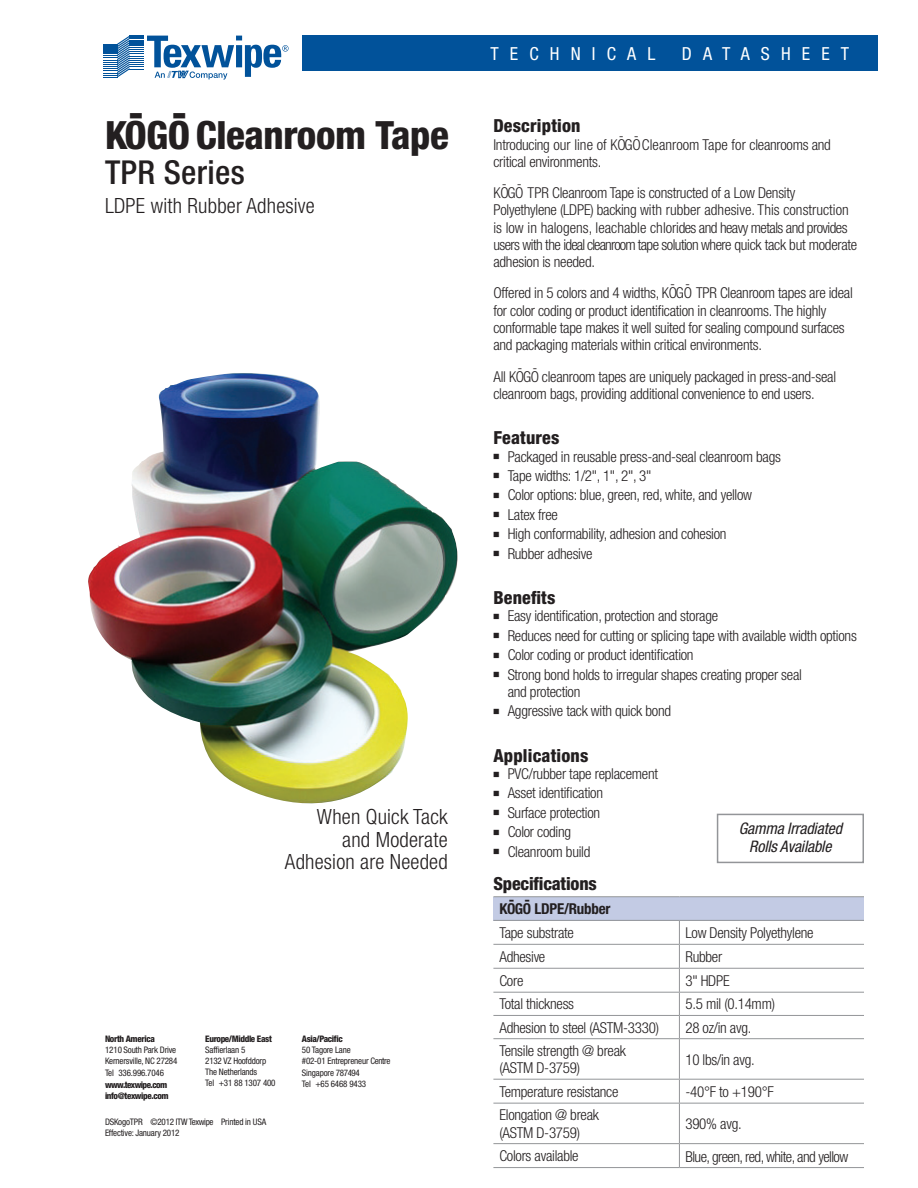
<style>
.page{position:relative;width:918px;height:1188px;background:#fff}
.page>*{position:absolute;margin:0;border:0;box-sizing:border-box;transform-origin:0 0}
.t1{font:800 condensed 39px "Helvetica Neue";letter-spacing:-.01em;color:#231f20}
.t2{font:500 condensed 33px "Helvetica Neue";letter-spacing:.01em;color:#231f20}
.t3{font:300 condensed 21px/22.2px "Helvetica Neue";letter-spacing:.01em;color:#231f20;text-align:right}
.t4{font:800 condensed 18px "Helvetica Neue";letter-spacing:.01em;color:#231f20}
.t5{font:condensed 18px "Helvetica Neue";letter-spacing:.62em;color:#fff}
.t6{font:800 condensed 18px "Helvetica Neue";letter-spacing:-.01em;color:#231f20}
.t7{font:italic condensed 15.9px/18px "Helvetica Neue";letter-spacing:-.01em;color:#231f20;text-align:center}
.t8{font:300 condensed 15px/19.4px "Helvetica Neue";letter-spacing:-.015em;color:#231f20}
.t9{font:300 condensed 15px/17.2px "Helvetica Neue";letter-spacing:-.035em;color:#231f20}
.t10{font:300 condensed 15px/26.2px "Helvetica Neue";letter-spacing:.005em;color:#231f20}
.t11{font:700 condensed 15px "Helvetica Neue";letter-spacing:-.015em;color:#231f20}
.t12{font:condensed 9px/11.4px "Helvetica Neue";letter-spacing:-.02em;color:#231f20}
.t13{font:800 condensed 9px/11.4px "Helvetica Neue";letter-spacing:-.04em;color:#231f20}
.s1{font-family:"Universal Newswith Comm Pi";font-weight:400;font-stretch:normal;font-size:10.5px}
</style>
<div class="page">
<div style="left:493px;top:897px;width:371px;height:23px;background:#c3cbe4"></div>
<hr style="left:493px;top:944px;width:186px;height:1px;background:#939598">
<hr style="left:679px;top:944px;width:185px;height:1px;background:#939598">
<hr style="left:493px;top:968px;width:186px;height:1px;background:#939598">
<hr style="left:679px;top:968px;width:185px;height:1px;background:#939598">
<hr style="left:493px;top:992px;width:186px;height:1px;background:#939598">
<hr style="left:679px;top:992px;width:185px;height:1px;background:#939598">
<hr style="left:493px;top:1015px;width:186px;height:1px;background:#939598">
<hr style="left:679px;top:1015px;width:185px;height:1px;background:#939598">
<svg style="left:679px;top:921px;width:1px;height:117px"></svg>
<hr style="left:493px;top:1038px;width:186px;height:1px;background:#939598">
<hr style="left:679px;top:1038px;width:185px;height:1px;background:#939598">
<hr style="left:679px;top:1039px;width:1px;height:40px;background:#939598">
<hr style="left:493px;top:1079px;width:186px;height:1px;background:#939598">
<hr style="left:679px;top:1079px;width:185px;height:1px;background:#939598">
<svg style="left:679px;top:1080px;width:1px;height:23px"></svg>
<hr style="left:493px;top:1103px;width:186px;height:1px;background:#939598">
<hr style="left:679px;top:1103px;width:185px;height:1px;background:#939598">
<hr style="left:679px;top:1104px;width:1px;height:39px;background:#939598">
<hr style="left:493px;top:1143px;width:186px;height:1px;background:#939598">
<hr style="left:493px;top:1167px;width:186px;height:1px;background:#939598">
<hr style="left:679px;top:1143px;width:185px;height:1px;background:#939598">
<svg style="left:679px;top:1144px;width:1px;height:23px"></svg>
<hr style="left:679px;top:1167px;width:185px;height:1px;background:#939598">
<hr style="left:493px;top:896px;width:186px;height:1px;background:#939598">
<hr style="left:679px;top:896px;width:185px;height:1px;background:#939598">
<hr style="left:493px;top:920px;width:186px;height:1px;background:#939598">
<hr style="left:679px;top:920px;width:185px;height:1px;background:#939598">
<div style="left:303px;top:36px;width:575px;height:35px;background:#01529a"></div>
<svg style="left:103px;top:36px;width:186px;height:44px"></svg>
<img style="left:88px;top:373px;width:370px;height:431px">
<div style="left:717px;top:814px;width:147px;height:49px;border:2px solid #939598"></div>
<h1 class="t1" style="left:129px;top:89px;width:16px">-</h1>
<h1 class="t1" style="left:172px;top:89px;width:16px">-</h1>
<h1 class="t1" style="left:105px;top:111px;width:345px">KOGOCleanroom Tape</h1>
<h2 class="t2" style="left:105px;top:153px;width:141px">TPR Series</h2>
<h3 class="t3" style="left:105px;top:195px;width:211px">LDPE with Rubber Adhesive</h3>
<h3 class="t3" style="left:285px;top:806px;width:165px">When Quick Tack and Moderate<br>Adhesion are Needed</h3>
<p class="t13" style="left:105px;top:1033px;width:51px">North America</p>
<p class="t12" style="left:105px;top:1044px;width:74px;line-height:11.9px">1210 South Park Drive<br>Kernersville, NC 27284<br>Tel 336.996.7046</p>
<p class="t13" style="left:105px;top:1079px;width:65px">www.texwipe.com info@texwipe.com</p>
<p class="t13" style="left:205px;top:1033px;width:68px">Europe/Middle East</p>
<p class="t12" style="left:205px;top:1044px;width:72px">Saffierlaan 5<br>2132 VZ Hoofddorp<br>The Netherlands<br>Tel +31 88 1307 400</p>
<p class="t12" style="left:105px;top:1117px;width:163px;line-height:10.8px">DSKogoTPR ©2012 ITW Texwipe Printed in USA<br>Effective: January 2012</p>
<p class="t13" style="left:302px;top:1033px;width:42px">Asia/Pacific</p>
<p class="t12" style="left:302px;top:1044px;width:90px">50 Tagore Lane<br>#02-01 Entrepreneur Centre<br>Singapore 787494<br>Tel +65 6468 9433</p>
<p class="t5" style="left:490px;top:43px;width:166px">TECHNICAL</p>
<p class="t5" style="left:682px;top:43px;width:169px">DATASHEET</p>
<p class="t4" style="left:493px;top:115px;width:89px">Description</p>
<p class="t8" style="left:493px;top:135px;width:339px">Introducing our line of kOgOCleanroom Tape for cleanrooms and</p>
<p class="t8" style="left:619px;top:126px;width:6px">-</p>
<p class="t8" style="left:634px;top:126px;width:6px">-</p>
<p class="t8" style="left:493px;top:146px;width:303px;line-height:31.3px">critical environments.<br>kOgO TPR Cleanroom Tape is constructed of a Low Density</p>
<p class="t10" style="left:493px;top:171px;width:357px;text-indent:23px">-<br>Polyethylene (LDPE) backing with rubber adhesive. This construction</p>
<p class="t9" style="left:493px;top:219px;width:365px">is low in halogens, leachable chlorides and heavy metals and provides users with the ideal cleanroom tape solution where quick tack but moderate adhesion is needed.</p>
<p class="t8" style="left:493px;top:283px;width:361px">Offered in 5 colors and 4 widths, kOgO TPR Cleanroom tapes are ideal</p>
<p class="t8" style="left:502px;top:174px;width:6px">-</p>
<p class="t8" style="left:493px;top:271px;width:334px;line-height:26.2px;text-indent:192px">-<br>for color coding or product identification in cleanrooms. The highly</p>
<p class="t8" style="left:493px;top:319px;width:353px;line-height:17.2px">conformable tape makes it well suited for sealing compound surfaces and packaging materials within critical environments.</p>
<p class="t8" style="left:493px;top:366px;width:344px">All kOgO cleanroom tapes are uniquely packaged in press-and-seal</p>
<p class="t8" style="left:670px;top:274px;width:6px">-</p>
<p class="t8" style="left:493px;top:354px;width:323px;line-height:26.2px;text-indent:39px">-<br>cleanroom bags, providing additional convenience to end users.</p>
<p class="t4" style="left:493px;top:427px;width:68px">Features</p>
<p class="t8" style="left:493px;top:446px;width:289px"><span class="s1">7</span> Packaged in reusable press-and-seal cleanroom bags <span class="s1">7</span> Tape widths: 1/2", 1", 2", 3"<br><span class="s1">7</span> Color options: blue, green, red, white, and yellow<br><span class="s1">7</span> Latex free<br><span class="s1">7</span> High conformability, adhesion and cohesion<br><span class="s1">7</span> Rubber adhesive</p>
<p class="t4" style="left:493px;top:587px;width:64px">Benefits</p>
<p class="t8" style="left:493px;top:606px;width:365px"><span class="s1">7</span> Easy identification, protection and storage<br><span class="s1">7</span> Reduces need for cutting or splicing tape with available width options <span class="s1">7</span> Color coding or product identification<br><span class="s1">7</span> Strong bond holds to irregular shapes creating proper seal</p>
<p class="t8" style="left:493px;top:682px;width:179px;text-indent:14px">and protection<br><span class="s1">7</span> Aggressive tack with quick bond</p>
<p class="t4" style="left:493px;top:744px;width:97px">Applications</p>
<p class="t8" style="left:493px;top:764px;width:166px"><span class="s1">7</span> PVC/rubber tape replacement<br><span class="s1">7</span> Asset identification<br><span class="s1">7</span> Surface protection<br><span class="s1">7</span> Color coding<br><span class="s1">7</span> Cleanroom build</p>
<p class="t6" style="left:493px;top:873px;width:105px">Specifications</p>
<p class="t11" style="left:499px;top:900px;width:112px">kOgO LDPE/Rubber</p>
<p class="t8" style="left:517px;top:357px;width:6px">-</p>
<p class="t7" style="left:739px;top:819px;width:105px">Gamma Irradiated<br>Rolls Available</p>
<p class="t11" style="left:509px;top:891px;width:7px">-</p>
<p class="t11" style="left:524px;top:891px;width:7px">-</p>
<p class="t8" style="left:499px;top:923px;width:76px">Tape substrate</p>
<p class="t8" style="left:685px;top:923px;width:130px">Low Density Polyethylene</p>
<p class="t8" style="left:499px;top:947px;width:47px">Adhesive</p>
<p class="t8" style="left:685px;top:947px;width:38px">Rubber</p>
<p class="t8" style="left:499px;top:971px;width:25px">Core</p>
<p class="t8" style="left:685px;top:971px;width:46px">3" HDPE</p>
<p class="t8" style="left:499px;top:994px;width:76px">Total thickness</p>
<p class="t8" style="left:685px;top:994px;width:91px">5.5 mil (0.14mm)</p>
<p class="t8" style="left:499px;top:1018px;width:161px">Adhesion to steel (ASTM-3330)</p>
<p class="t8" style="left:685px;top:1018px;width:68px">28 oz/in avg.</p>
<p class="t8" style="left:499px;top:1042px;width:128px;line-height:17.2px">Tensile strength @ break (ASTM D-3759)</p>
<p class="t8" style="left:685px;top:1049px;width:71px">10 lbs/in avg.</p>
<p class="t8" style="left:499px;top:1082px;width:121px">Temperature resistance</p>
<p class="t8" style="left:685px;top:1082px;width:90px">-40°F to +190°F</p>
<p class="t8" style="left:499px;top:1106px;width:101px;line-height:17.2px">Elongation @ break (ASTM D-3759)</p>
<p class="t8" style="left:685px;top:1114px;width:58px">390% avg.</p>
<p class="t8" style="left:499px;top:1146px;width:81px">Colors available</p>
<p class="t9" style="left:685px;top:1148px;width:164px">Blue, green, red, white, and yellow</p>
</div>
